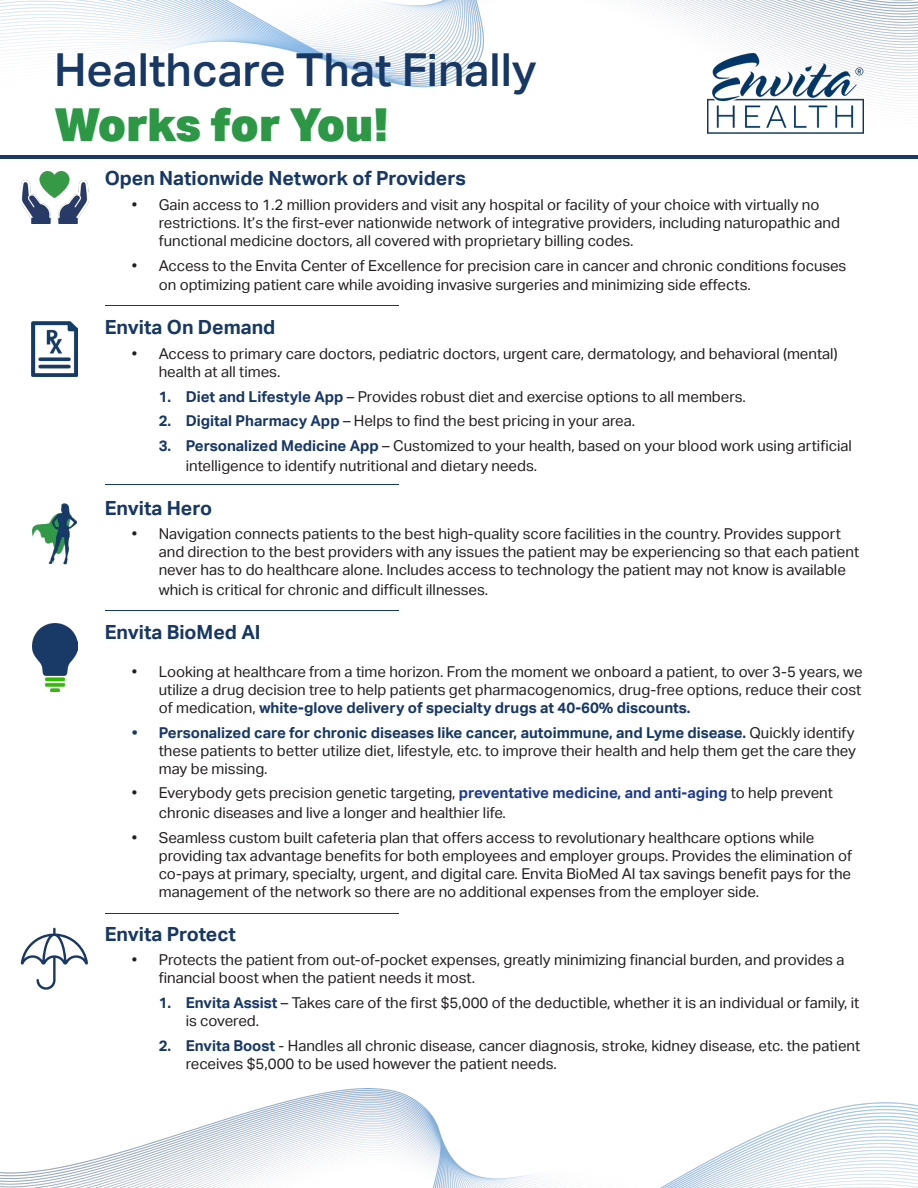
<style>
.page{position:relative;width:918px;height:1188px;background:#fff}
.page>*{position:absolute;margin:0;border:0;box-sizing:border-box;transform-origin:0 0}
.t1{font:500 45.45px/54.6px "Aktiv Grotesk";color:#173765}
.t2{font:700 19.5px "Aktiv Grotesk";color:#173765}
.t3{font:15px/18px "Aktiv Grotesk";color:#231f20}
.s1{font-weight:900;color:#2c9846}
.s2{font-weight:700;color:#173765}
.s3{font-weight:700;color:#1e3b8b}
</style>
<div class="page">
<img style="left:0;top:0;width:918px;height:134px">
<img style="left:708px;top:54px;width:155px;height:80px">
<img style="left:0;top:1089px;width:918px;height:99px">
<img style="left:32px;top:503px;width:45px;height:62px">
<img style="left:32px;top:322px;width:46px;height:55px">
<img style="left:21px;top:172px;width:67px;height:51px">
<img style="left:32px;top:623px;width:45px;height:69px">
<hr style="left:105px;top:305px;width:293px;height:1px;background:#163967">
<hr style="left:105px;top:484px;width:293px;height:1px;background:#163967">
<hr style="left:105px;top:610px;width:293px;height:1px;background:#163967">
<hr style="left:105px;top:913px;width:293px;height:1px;background:#163967">
<svg style="left:21px;top:928px;width:67px;height:62px"></svg>
<hr style="left:0;top:155px;width:918px;height:3px;background:#1b3866">
<p class="t1" style="left:54px;top:43px;width:484px">Healthcare That Finally<br><span class="s1">Works for You!</span></p>
<p class="t2" style="left:105px;top:167px;width:363px">Open Nationwide Network of Providers</p>
<p class="t3" style="left:159px;top:196px;width:683px;text-indent:-27px">• Gain access to 1.2 million providers and visit any hospital or facility of your choice with virtually no restrictions. It’s the first-ever nationwide network of integrative providers, including naturopathic and functional medicine doctors, all covered with proprietary billing codes.</p>
<p class="t3" style="left:159px;top:256px;width:689px;line-height:19.8px;text-indent:-27px">• Access to the Envita Center of Excellence for precision care in cancer and chronic conditions focuses on optimizing patient care while avoiding invasive surgeries and minimizing side effects.</p>
<p class="t2" style="left:105px;top:316px;width:172px">Envita On Demand</p>
<p class="t3" style="left:159px;top:345px;width:680px;text-indent:-27px">• Access to primary care doctors, pediatric doctors, urgent care, dermatology, and behavioral (mental) health at all times.</p>
<p class="t3" style="left:159px;top:387px;width:589px"><span class="s2">1. Diet and Lifestyle App</span> – Provides robust diet and exercise options to all members.</p>
<p class="t3" style="left:159px;top:412px;width:478px"><span class="s2">2. Digital Pharmacy App</span> – Helps to find the best pricing in your area.</p>
<p class="t3" style="left:186px;top:436px;width:668px;line-height:19.8px;text-indent:-27px"><span class="s2">3. Personalized Medicine App</span> – Customized to your health, based on your blood work using artificial intelligence to identify nutritional and dietary needs.</p>
<p class="t2" style="left:105px;top:496px;width:109px">Envita Hero</p>
<p class="t3" style="left:159px;top:525px;width:702px;text-indent:-27px">• Navigation connects patients to the best high-quality score facilities in the country. Provides support and direction to the best providers with any issues the patient may be experiencing so that each patient never has to do healthcare alone. Includes access to technology the patient may not know is available</p>
<p class="t3" style="left:159px;top:581px;width:331px">which is critical for chronic and difficult illnesses.</p>
<p class="t2" style="left:105px;top:621px;width:157px">Envita BioMed AI</p>
<p class="t3" style="left:159px;top:663px;width:705px;text-align:justify;text-indent:-27px">• Looking at healthcare from a time horizon. From the moment we onboard a patient, to over 3-5 years, we utilize a drug decision tree to help patients get pharmacogenomics, drug-free options, reduce their cost of medication, <span class="s2">white-glove delivery of specialty drugs at 40-60% discounts.</span></p>
<p class="t3" style="left:159px;top:724px;width:699px;text-align:justify;text-indent:-27px"><span class="s2">• Personalized care for chronic diseases like cancer, autoimmune, and Lyme disease.</span> Quickly identify these patients to better utilize diet, lifestyle, etc. to improve their health and help them get the care they may be missing.</p>
<p class="t3" style="left:159px;top:783px;width:676px;line-height:19.8px;text-indent:-27px">• Everybody gets precision genetic targeting, <span class="s3">preventative medicine, and anti-aging</span> to help prevent chronic diseases and live a longer and healthier life.</p>
<p class="t3" style="left:159px;top:829px;width:695px;text-indent:-27px">• Seamless custom built cafeteria plan that offers access to revolutionary healthcare options while providing tax advantage benefits for both employees and employer groups. Provides the elimination of co-pays at primary, specialty, urgent, and digital care. Envita BioMed AI tax savings benefit pays for the management of the network so there are no additional expenses from the employer side.</p>
<p class="t2" style="left:105px;top:923px;width:133px">Envita Protect</p>
<p class="t3" style="left:159px;top:951px;width:687px;text-indent:-27px">• Protects the patient from out-of-pocket expenses, greatly minimizing financial burden, and provides a financial boost when the patient needs it most.</p>
<p class="t3" style="left:186px;top:994px;width:675px;text-indent:-27px"><span class="s2">1. Envita Assist</span> – Takes care of the first $5,000 of the deductible, whether it is an individual or family, it is covered.</p>
<p class="t3" style="left:186px;top:1037px;width:676px;text-indent:-27px"><span class="s2">2. Envita Boost</span> - Handles all chronic disease, cancer diagnosis, stroke, kidney disease, etc. the patient receives $5,000 to be used however the patient needs.</p>
</div>
